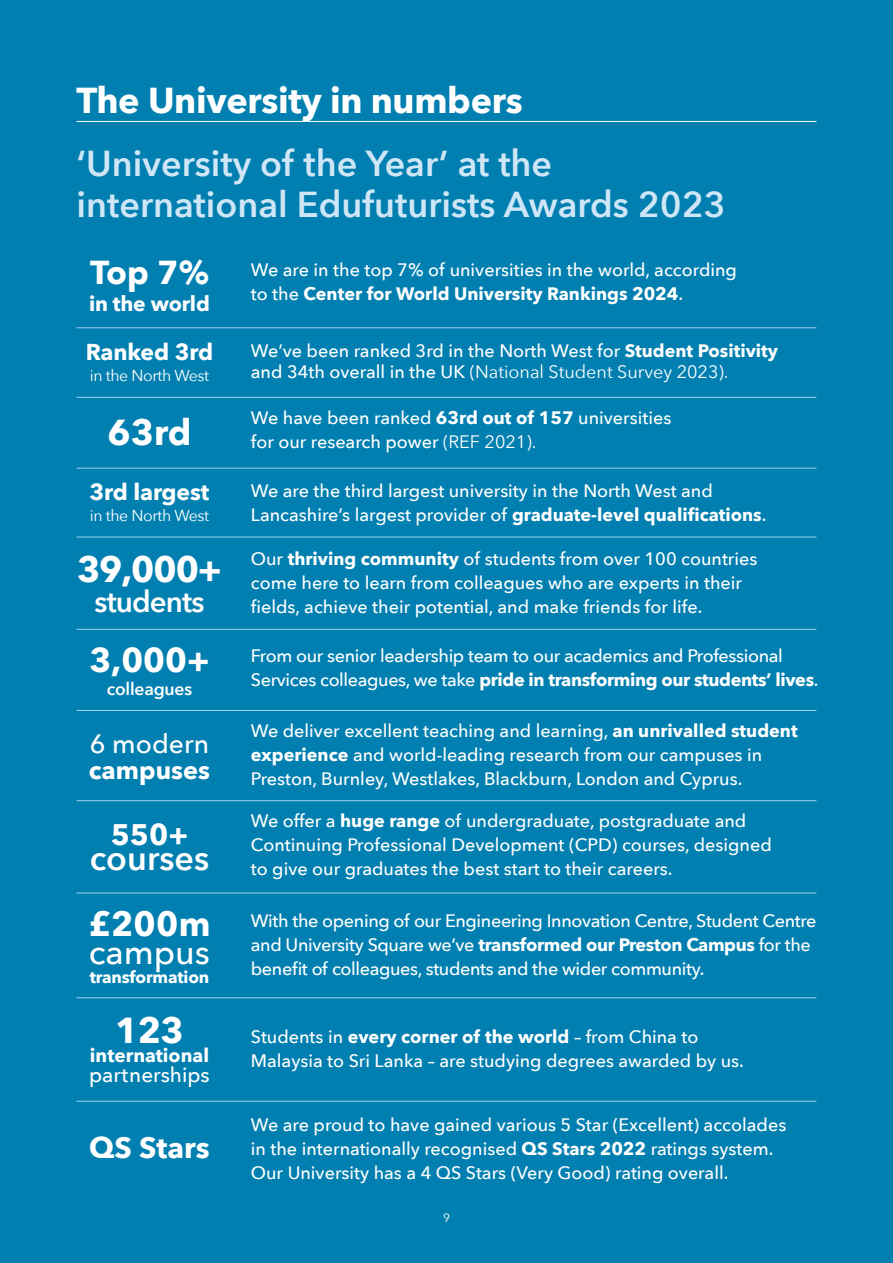
<style>
.page{position:relative;width:893px;height:1263px;background:#007fb0}
.page>*{position:absolute;margin:0;border:0;box-sizing:border-box;transform-origin:0 0}
.t1{font:600 36px/40.5px "Avenir Next";color:#cfe6f7}
.t2{font:700 36px "Avenir Next";letter-spacing:-.01em;color:#fff}
.t3{font:700 34.35px "Avenir Next";color:#fff}
.t4{font:600 34.05px "Avenir Next";color:#fff}
.t5{font:700 33.9px "Avenir Next";color:#fff}
.t6{font:500 33.9px "Avenir Next";color:#fff}
.t7{font:700 33.15px "Avenir Next";color:#fff}
.t8{font:700 29.7px "Avenir Next";color:#fff}
.t9{font:600 29.55px "Avenir Next";letter-spacing:-.03em;color:#fff}
.t10{font:700 29.55px "Avenir Next";color:#fff}
.t11{font:500 26.55px "Avenir Next";color:#fff}
.t12{font:700 25.2px "Avenir Next";color:#fff}
.t13{font:700 22.95px "Avenir Next";letter-spacing:-.005em;color:#fff}
.t14{font:700 21px "Avenir Next";letter-spacing:-.01em;color:#fff}
.t15{font:500 20.7px "Avenir Next";color:#fff}
.t16{font:700 19.05px "Avenir Next";color:#fff}
.t17{font:500 18px/24px "Avenir Next";color:#fff}
.t18{font:500 18px/24px "Avenir Next";letter-spacing:-.02em;color:#fff}
.t19{font:600 17.55px "Avenir Next";letter-spacing:-.01em;color:#fff}
.t20{font:700 16.95px "Avenir Next";letter-spacing:-.01em;color:#fff}
.t21{font:15.9px "Avenir Next";letter-spacing:-.025em;color:#fff}
.t22{font:12px "Avenir Next";color:#fff}
.s1{font-weight:700}
.s2{font-weight:400}
</style>
<div class="page">
<hr style="left:77px;top:121px;width:739px;height:1px;background:#fff">
<hr style="left:77px;top:468px;width:739px;height:1px;background:#a1d3f1">
<hr style="left:77px;top:537px;width:739px;height:1px;background:#a1d3f1">
<hr style="left:77px;top:629px;width:739px;height:1px;background:#a1d3f1">
<hr style="left:77px;top:710px;width:739px;height:1px;background:#a1d3f1">
<hr style="left:77px;top:800px;width:739px;height:1px;background:#a1d3f1">
<hr style="left:77px;top:893px;width:739px;height:1px;background:#a1d3f1">
<hr style="left:77px;top:997px;width:739px;height:1px;background:#a1d3f1">
<hr style="left:77px;top:1101px;width:739px;height:1px;background:#a1d3f1">
<hr style="left:77px;top:327px;width:739px;height:1px;background:#a1d3f1">
<hr style="left:77px;top:397px;width:739px;height:1px;background:#a1d3f1">
<h1 class="t2" style="left:77px;top:69px;width:448px">The University in numbers</h1>
<h1 class="t1" style="left:77px;top:143px;width:651px">‘University of the Year’ at the international Edufuturists Awards 2023</h1>
<h3 class="t7" style="left:90px;top:243px;width:120px">Top 7%</h3>
<p class="t14" style="left:89px;top:286px;width:122px">in the world</p>
<p class="t13" style="left:86px;top:332px;width:129px">Ranked 3rd</p>
<p class="t21" style="left:90px;top:362px;width:121px">in the North West</p>
<h1 class="t2" style="left:108px;top:401px;width:85px">63rd</h1>
<p class="t13" style="left:90px;top:472px;width:121px">3rd largest</p>
<p class="t21" style="left:90px;top:502px;width:121px">in the North West</p>
<h1 class="t2" style="left:77px;top:538px;width:146px">39,000+</h1>
<h3 class="t9" style="left:94px;top:577px;width:112px">students</h3>
<h3 class="t5" style="left:89px;top:631px;width:122px">3,000+</h3>
<p class="t19" style="left:107px;top:674px;width:87px">colleagues</p>
<h3 class="t11" style="left:90px;top:721px;width:121px">6 modern</h3>
<h3 class="t12" style="left:89px;top:748px;width:123px">campuses</h3>
<h3 class="t8" style="left:111px;top:808px;width:79px">550+</h3>
<h3 class="t4" style="left:90px;top:829px;width:121px">courses</h3>
<h2 class="t3" style="left:88px;top:894px;width:124px">£200m</h2>
<h3 class="t6" style="left:89px;top:923px;width:123px">campus</h3>
<p class="t20" style="left:90px;top:962px;width:121px">transformation</p>
<h1 class="t2" style="left:115px;top:999px;width:70px">123</h1>
<p class="t16" style="left:90px;top:1039px;width:121px">international</p>
<p class="t15" style="left:89px;top:1057px;width:122px">partnerships</p>
<h3 class="t10" style="left:89px;top:1122px;width:122px">QS Stars</h3>
<p class="t17" style="left:251px;top:257px;width:488px">We are in the top 7% of universities in the world, according to the <span class="s1">Center for World University Rankings 2024</span>.</p>
<p class="t17" style="left:251px;top:340px;width:529px;line-height:21px">We’ve been ranked 3rd in the North West for <span class="s1">Student Positivity </span>and 34th overall in the UK <span class="s2">(National Student Survey 2023).</span></p>
<p class="t17" style="left:251px;top:405px;width:422px">We have been ranked <span class="s1">63rd out of 157</span> universities</p>
<p class="t17" style="left:251px;top:429px;width:287px">for our research power <span class="s2">(REF 2021).</span></p>
<p class="t17" style="left:251px;top:478px;width:517px">We are the third largest university in the North West and<br>Lancashire’s largest provider of <span class="s1">graduate-level qualifications</span>.</p>
<p class="t17" style="left:251px;top:546px;width:508px">Our <span class="s1">thriving community</span> of students from over 100 countries come here to learn from colleagues who are experts in their fields, achieve their potential, and make friends for life.</p>
<p class="t18" style="left:251px;top:643px;width:569px">From our senior leadership team to our academics and Professional<br>Services colleagues, we take <span class="s1">pride in transforming our students’ lives</span>.</p>
<p class="t17" style="left:251px;top:718px;width:548px">We deliver excellent teaching and learning, <span class="s1">an unrivalled student experience</span> and world-leading research from our campuses in<br>Preston, Burnley, Westlakes, Blackburn, London and Cyprus.</p>
<p class="t17" style="left:251px;top:808px;width:522px">We offer a <span class="s1">huge range</span> of undergraduate, postgraduate and<br>Continuing Professional Development (CPD) courses, designed to give our graduates the best start to their careers.</p>
<p class="t18" style="left:251px;top:908px;width:567px">With the opening of our Engineering Innovation Centre, Student Centre and University Square we’ve <span class="s1">transformed our Preston Campus</span> for the benefit of colleagues, students and the wider community.</p>
<p class="t17" style="left:251px;top:1024px;width:495px">Students in <span class="s1">every corner of the world</span> – from China to<br>Malaysia to Sri Lanka – are studying degrees awarded by us.</p>
<p class="t17" style="left:251px;top:1112px;width:537px">We are proud to have gained various 5 Star (Excellent) accolades in the internationally recognised <span class="s1">QS Stars 2022</span> ratings system.<br>Our University has a 4 QS Stars (Very Good) rating overall.</p>
<p class="t22" style="left:443px;top:1208px;width:8px">9</p>
</div>
